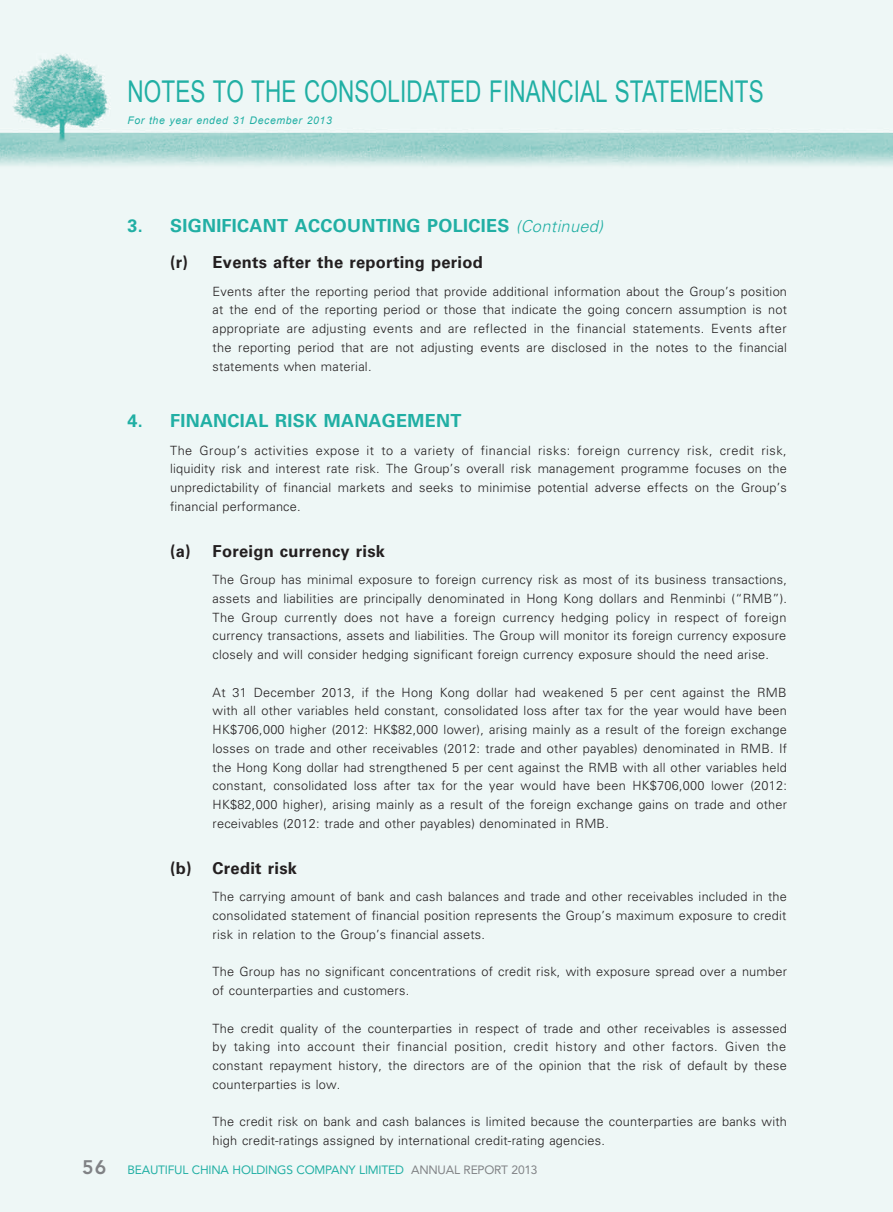
<style>
.page{position:relative;width:893px;height:1212px;background:#eef7f6}
.page>*{position:absolute;margin:0;border:0;box-sizing:border-box;transform-origin:0 0}
.t1{font:30px "Arial";letter-spacing:.005em;color:#21afa4;scale:.75 1}
.t2{font:700 18px "Univers LT Std";letter-spacing:.015em;color:#21afa4}
.t3{font:700 16.5px "Univers LT Std";letter-spacing:.015em;color:#231f20}
.t4{font:300 12.75px/18.8px "Univers LT Std";letter-spacing:.015em;color:#231f20;text-align:justify}
.t5{font:12px "Avenir LT Std";letter-spacing:-.02em;color:#21afa4}
.t6{font:italic 10.5px "Arial";letter-spacing:.055em;color:#21afa4}
.s1{font-weight:300;font-style:italic;font-size:16.5px}
.s2{font-weight:800;font-size:19.5px;color:#808285}
.s3{color:#808285}
</style>
<div class="page">
<h1 class="t1" style="left:128px;top:72px;width:850px">NOTES TO THE CONSOLIDATED FINANCIAL STATEMENTS</h1>
<p class="t6" style="left:128px;top:113px;width:206px">For the year ended 31 December 2013</p>
<p class="t2" style="left:128px;top:215px;width:477px">3. SIGNIFICANT ACCOUNTING POLICIES <span class="s1">(Continued)</span></p>
<p class="t3" style="left:170px;top:253px;width:314px">(r) Events after the reporting period</p>
<p class="t4" style="left:213px;top:282px;width:576px">Events after the reporting period that provide additional information about the Group’s position at the end of the reporting period or those that indicate the going concern assumption is not appropriate are adjusting events and are reflected in the financial statements. Events after the reporting period that are not adjusting events are disclosed in the notes to the financial statements when material.</p>
<p class="t2" style="left:128px;top:410px;width:335px">4. FINANCIAL RISK MANAGEMENT</p>
<p class="t4" style="left:170px;top:441px;width:618px">The Group’s activities expose it to a variety of financial risks: foreign currency risk, credit risk, liquidity risk and interest rate risk. The Group’s overall risk management programme focuses on the unpredictability of financial markets and seeks to minimise potential adverse effects on the Group’s financial performance.</p>
<p class="t3" style="left:170px;top:541px;width:216px">(a) Foreign currency risk</p>
<p class="t4" style="left:213px;top:570px;width:576px">The Group has minimal exposure to foreign currency risk as most of its business transactions, assets and liabilities are principally denominated in Hong Kong dollars and Renminbi (“RMB”).<br>The Group currently does not have a foreign currency hedging policy in respect of foreign currency transactions, assets and liabilities. The Group will monitor its foreign currency exposure closely and will consider hedging significant foreign currency exposure should the need arise.</p>
<p class="t4" style="left:213px;top:683px;width:576px">At 31 December 2013, if the Hong Kong dollar had weakened 5 per cent against the RMB with all other variables held constant, consolidated loss after tax for the year would have been HK$706,000 higher (2012: HK$82,000 lower), arising mainly as a result of the foreign exchange losses on trade and other receivables (2012: trade and other payables) denominated in RMB. If the Hong Kong dollar had strengthened 5 per cent against the RMB with all other variables held constant, consolidated loss after tax for the year would have been HK$706,000 lower (2012:<br>HK$82,000 higher), arising mainly as a result of the foreign exchange gains on trade and other receivables (2012: trade and other payables) denominated in RMB.</p>
<p class="t3" style="left:170px;top:858px;width:128px">(b) Credit risk</p>
<p class="t4" style="left:213px;top:887px;width:576px">The carrying amount of bank and cash balances and trade and other receivables included in the consolidated statement of financial position represents the Group’s maximum exposure to credit risk in relation to the Group’s financial assets.</p>
<p class="t4" style="left:213px;top:962px;width:576px">The Group has no significant concentrations of credit risk, with exposure spread over a number of counterparties and customers.</p>
<p class="t4" style="left:213px;top:1018px;width:576px">The credit quality of the counterparties in respect of trade and other receivables is assessed by taking into account their financial position, credit history and other factors. Given the constant repayment history, the directors are of the opinion that the risk of default by these counterparties is low.</p>
<p class="t4" style="left:213px;top:1112px;width:576px">The credit risk on bank and cash balances is limited because the counterparties are banks with high credit-ratings assigned by international credit-rating agencies.</p>
<p class="t5" style="left:82px;top:1162px;width:457px"><span class="s2">56</span> BEAUTIFUL CHINA HOLDINGS COMPANY LIMITED <span class="s3">ANNUAL REPORT 2013</span></p>
</div>
